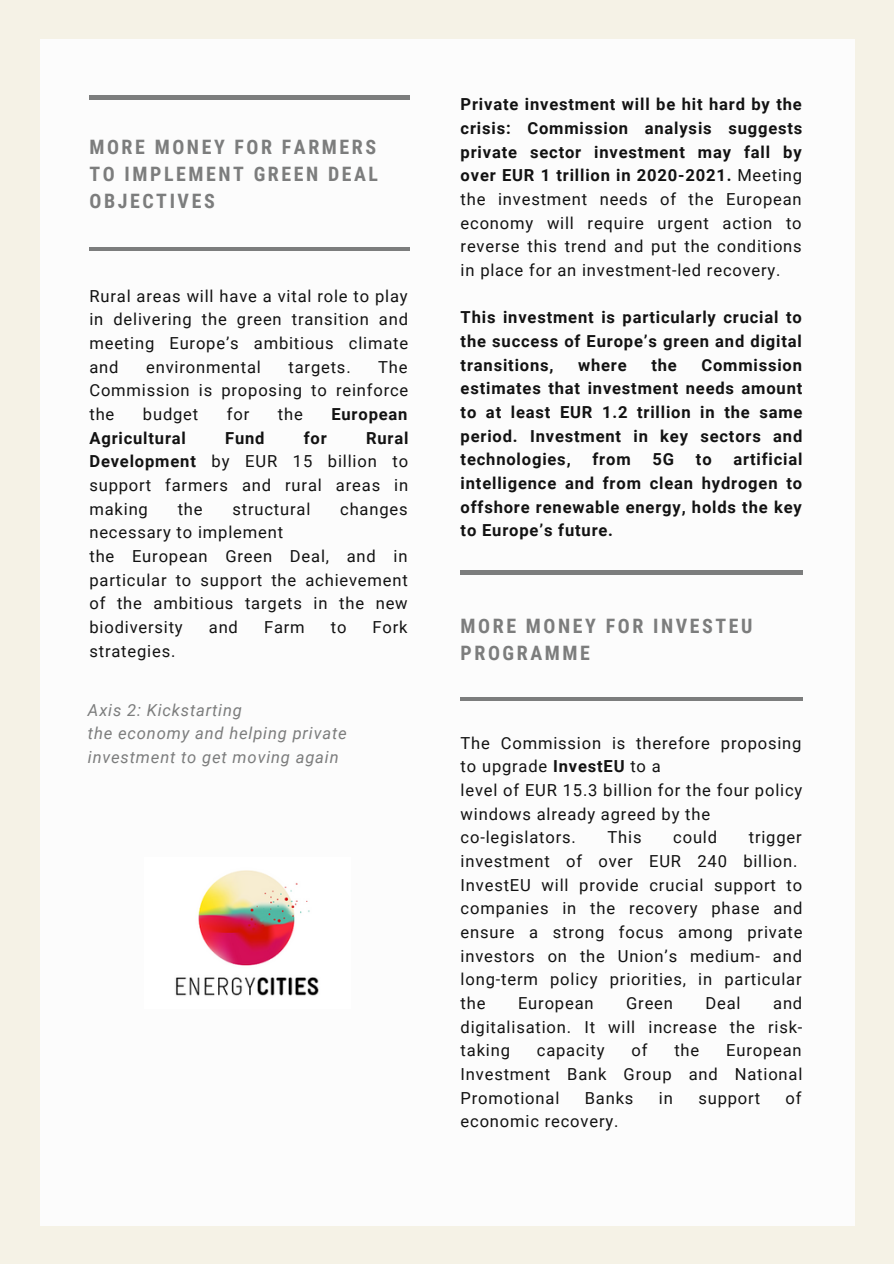
<style>
.page{position:relative;width:894px;height:1264px;background:#fff}
.page>*{position:absolute;margin:0;border:0;box-sizing:border-box;transform-origin:0 0}
.t1{font:700 19.8px/27px "Roboto Condensed";letter-spacing:.13em;color:#7c7d7d;text-align:justify}
.t2{font:16.5px/23.7px "Roboto";letter-spacing:.05em;color:#121212;text-align:justify}
.t3{font:700 16.5px/23.7px "Roboto";letter-spacing:.05em;color:#121212;text-align:justify}
.t4{font:italic 16.5px/23.7px "Roboto";letter-spacing:.05em;color:#7c7d7d}
.s1{font-weight:700}
</style>
<div class="page">
<div style="left:0;top:0;width:893px;height:1263px;background:#f5f2e6"></div>
<div style="left:40px;top:40px;width:814px;height:1185px;background:#fcfcfc"></div>
<hr style="left:89px;top:96px;width:320px;height:3px;background:#7c7d7d">
<hr style="left:90px;top:247px;width:319px;height:4px;background:#7c7d7d">
<hr style="left:460px;top:570px;width:343px;height:4px;background:#7c7d7d">
<hr style="left:460px;top:697px;width:343px;height:3px;background:#7c7d7d">
<img style="left:175px;top:870px;width:144px;height:126px">
<p class="t1" style="left:89px;top:134px;width:290px">MORE MONEY FOR FARMERS TO IMPLEMENT GREEN DEAL OBJECTIVES</p>
<p class="t2" style="left:89px;top:284px;width:320px">Rural areas will have a vital role to play in delivering the green transition and meeting Europe’s ambitious climate and</p>
<p class="t2" style="left:89px;top:355px;width:320px;text-indent:289px">The Commission is proposing to reinforce the</p>
<p class="t2" style="left:146px;top:355px;width:116px">environmental</p>
<p class="t2" style="left:288px;top:355px;width:64px">targets.</p>
<p class="t2" style="left:143px;top:402px;width:57px">budget</p>
<p class="t2" style="left:227px;top:402px;width:24px">for</p>
<p class="t2" style="left:278px;top:402px;width:26px">the</p>
<p class="t3" style="left:331px;top:402px;width:78px">European</p>
<p class="t3" style="left:89px;top:426px;width:98px">Agricultural</p>
<p class="t3" style="left:225px;top:426px;width:41px">Fund</p>
<p class="t3" style="left:304px;top:426px;width:24px">for</p>
<p class="t2" style="left:89px;top:426px;width:320px;text-indent:276px"><span class="s1">Rural Development</span> by EUR 15 billion to support farmers and rural areas in making</p>
<p class="t2" style="left:178px;top:497px;width:26px">the</p>
<p class="t2" style="left:232px;top:497px;width:79px">structural</p>
<p class="t2" style="left:340px;top:497px;width:69px">changes</p>
<p class="t2" style="left:89px;top:521px;width:320px;text-align:left">necessary to implement<br>the European Green Deal, and in particular to support the achievement of the ambitious targets in the new biodiversity</p>
<p class="t2" style="left:209px;top:615px;width:31px">and</p>
<p class="t2" style="left:264px;top:615px;width:42px">Farm</p>
<p class="t2" style="left:331px;top:615px;width:17px">to</p>
<p class="t2" style="left:372px;top:615px;width:37px">Fork</p>
<p class="t2" style="left:89px;top:639px;width:87px">strategies.</p>
<p class="t4" style="left:88px;top:698px;width:260px">Axis 2: Kickstarting<br>the economy and helping private investment to get moving again</p>
<p class="t2" style="left:460px;top:93px;width:343px"><span class="s1">Private investment will be hit hard by the crisis: Commission analysis suggests private sector investment may fall by over EUR 1 trillion in 2020-2021.</span> Meeting the investment needs of the European economy will require urgent action to reverse this trend and put the conditions in place for an investment-led recovery.</p>
<p class="t3" style="left:460px;top:306px;width:343px">This investment is particularly crucial to the success of Europe’s green and digital transitions,</p>
<p class="t3" style="left:578px;top:353px;width:50px">where</p>
<p class="t3" style="left:651px;top:353px;width:27px">the</p>
<p class="t3" style="left:460px;top:353px;width:343px;text-indent:241px">Commission estimates that investment needs amount to at least EUR 1.2 trillion in the same period. Investment in key sectors and technologies,</p>
<p class="t3" style="left:460px;top:448px;width:343px;text-indent:273px">artificial intelligence and from clean hydrogen to offshore renewable energy, holds the key to Europe’s future.</p>
<p class="t3" style="left:592px;top:448px;width:40px">from</p>
<p class="t3" style="left:652px;top:448px;width:23px">5G</p>
<p class="t3" style="left:695px;top:448px;width:17px">to</p>
<p class="t1" style="left:460px;top:612px;width:293px">MORE MONEY FOR INVESTEU<br>PROGRAMME</p>
<p class="t2" style="left:460px;top:731px;width:343px;text-align:left">The Commission is therefore proposing to upgrade <span class="s1">InvestEU</span> to a<br>level of EUR 15.3 billion for the four policy windows already agreed by the co-legislators.</p>
<p class="t2" style="left:607px;top:825px;width:35px">This</p>
<p class="t2" style="left:673px;top:825px;width:45px">could</p>
<p class="t2" style="left:460px;top:825px;width:343px;text-align:left;text-indent:288px">trigger investment of over EUR 240 billion.<br>InvestEU will provide crucial support to companies in the recovery phase and ensure a strong focus among private investors on the Union’s medium- and long-term policy priorities, in particular the</p>
<p class="t2" style="left:460px;top:991px;width:343px;text-indent:312px">and digitalisation. It will increase the risk&shy;taking</p>
<p class="t2" style="left:518px;top:991px;width:77px">European</p>
<p class="t2" style="left:626px;top:991px;width:48px">Green</p>
<p class="t2" style="left:705px;top:991px;width:37px">Deal</p>
<p class="t2" style="left:536px;top:1038px;width:69px">capacity</p>
<p class="t2" style="left:631px;top:1038px;width:18px">of</p>
<p class="t2" style="left:674px;top:1038px;width:26px">the</p>
<p class="t2" style="left:460px;top:1038px;width:343px;text-indent:265px">European Investment Bank Group and National Promotional</p>
<p class="t2" style="left:584px;top:1086px;width:50px">Banks</p>
<p class="t2" style="left:658px;top:1086px;width:15px">in</p>
<p class="t2" style="left:698px;top:1086px;width:63px">support</p>
<p class="t2" style="left:785px;top:1086px;width:18px">of</p>
<p class="t2" style="left:460px;top:1109px;width:159px">economic recovery.</p>
</div>
